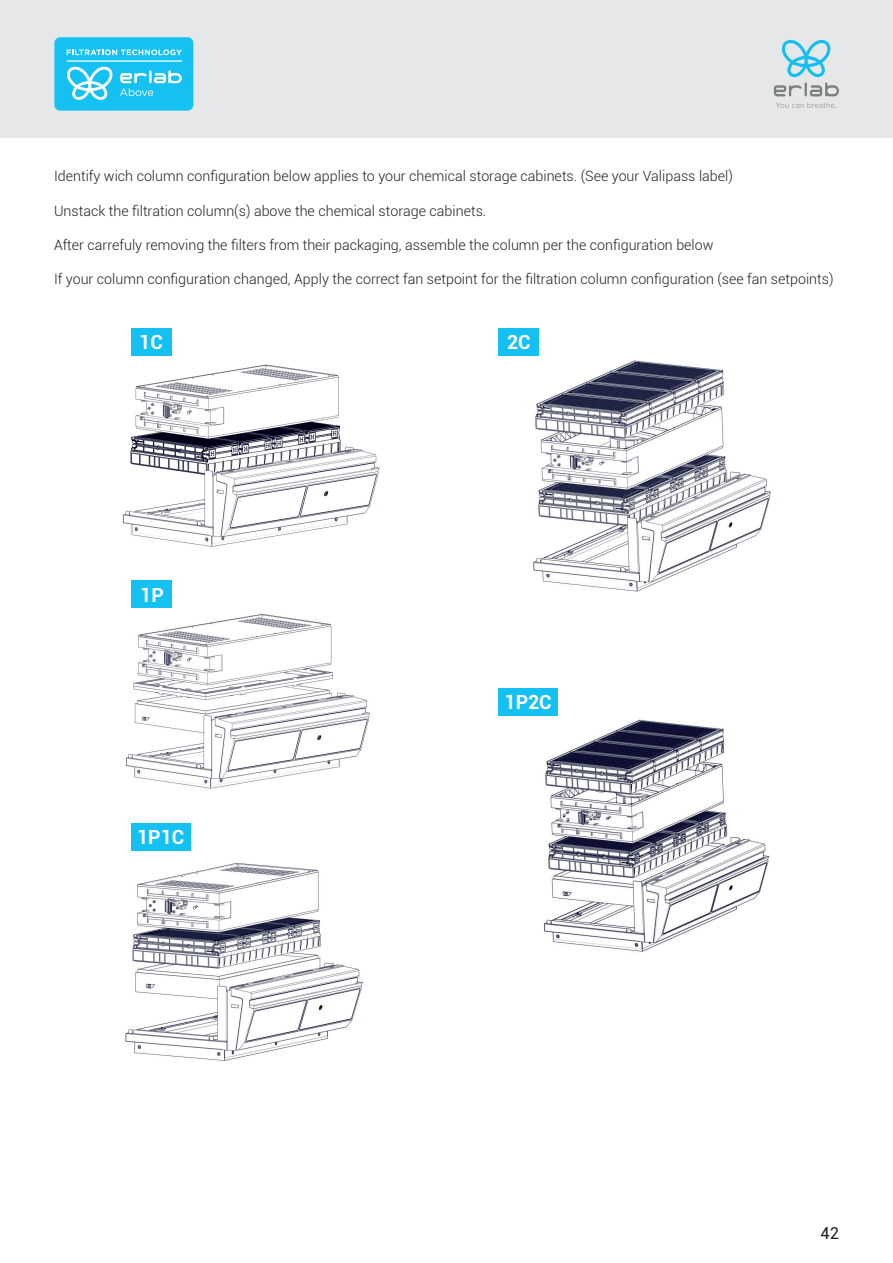
<style>
.page{position:relative;width:893px;height:1263px;background:#fff}
.page>*{position:absolute;margin:0;border:0;box-sizing:border-box;transform-origin:0 0}
.t1{font:700 19.5px "Roboto";color:#fff}
.t2{font:16.5px "Roboto";color:#231f20}
.t3{font:300 14.25px "Roboto";color:#231f20}
</style>
<div class="page">
<div style="left:0;top:0;width:893px;height:138px;background:#e6e7e9"></div>
<svg style="left:776px;top:102px;width:60px;height:6px"></svg>
<svg style="left:774px;top:39px;width:65px;height:57px"></svg>
<div style="left:54px;top:37px;width:139px;height:74px;background:#15c0f2;border-radius:6px"></div>
<svg style="left:67px;top:49px;width:115px;height:6px"></svg>
<hr style="left:67px;top:60px;width:115px;height:2px;background:#fff">
<svg style="left:120px;top:71px;width:61px;height:25px"></svg>
<svg style="left:67px;top:66px;width:46px;height:34px"></svg>
<img style="left:533px;top:360px;width:238px;height:231px">
<img style="left:543px;top:719px;width:227px;height:233px">
<img style="left:125px;top:863px;width:238px;height:198px">
<img style="left:126px;top:614px;width:244px;height:175px">
<img style="left:123px;top:364px;width:257px;height:183px">
<div style="left:131px;top:328px;width:40px;height:28px;background:#15c0f2"></div>
<div style="left:499px;top:328px;width:40px;height:28px;background:#15c0f2"></div>
<div style="left:131px;top:581px;width:40px;height:27px;background:#15c0f2"></div>
<div style="left:131px;top:823px;width:60px;height:27px;background:#15c0f2"></div>
<div style="left:498px;top:688px;width:60px;height:27px;background:#15c0f2"></div>
<p class="t3" style="left:54px;top:167px;width:680px">Identify wich column configuration below applies to your chemical storage cabinets. (See your Valipass label)</p>
<p class="t3" style="left:54px;top:201px;width:434px">Unstack the filtration column(s) above the chemical storage cabinets.</p>
<p class="t3" style="left:54px;top:235px;width:661px">After carrefuly removing the filters from their packaging, assemble the column per the configuration below</p>
<p class="t3" style="left:54px;top:269px;width:781px">If your column configuration changed, Apply the correct fan setpoint for the filtration column configuration (see fan setpoints)</p>
<h1 class="t1" style="left:139px;top:328px;width:25px">1C</h1>
<h1 class="t1" style="left:507px;top:328px;width:25px">2C</h1>
<h1 class="t1" style="left:140px;top:581px;width:25px">1P</h1>
<h1 class="t1" style="left:137px;top:823px;width:49px">1P1C</h1>
<h1 class="t1" style="left:504px;top:688px;width:49px">1P2C</h1>
<p class="t2" style="left:820px;top:1222px;width:20px">42</p>
</div>
